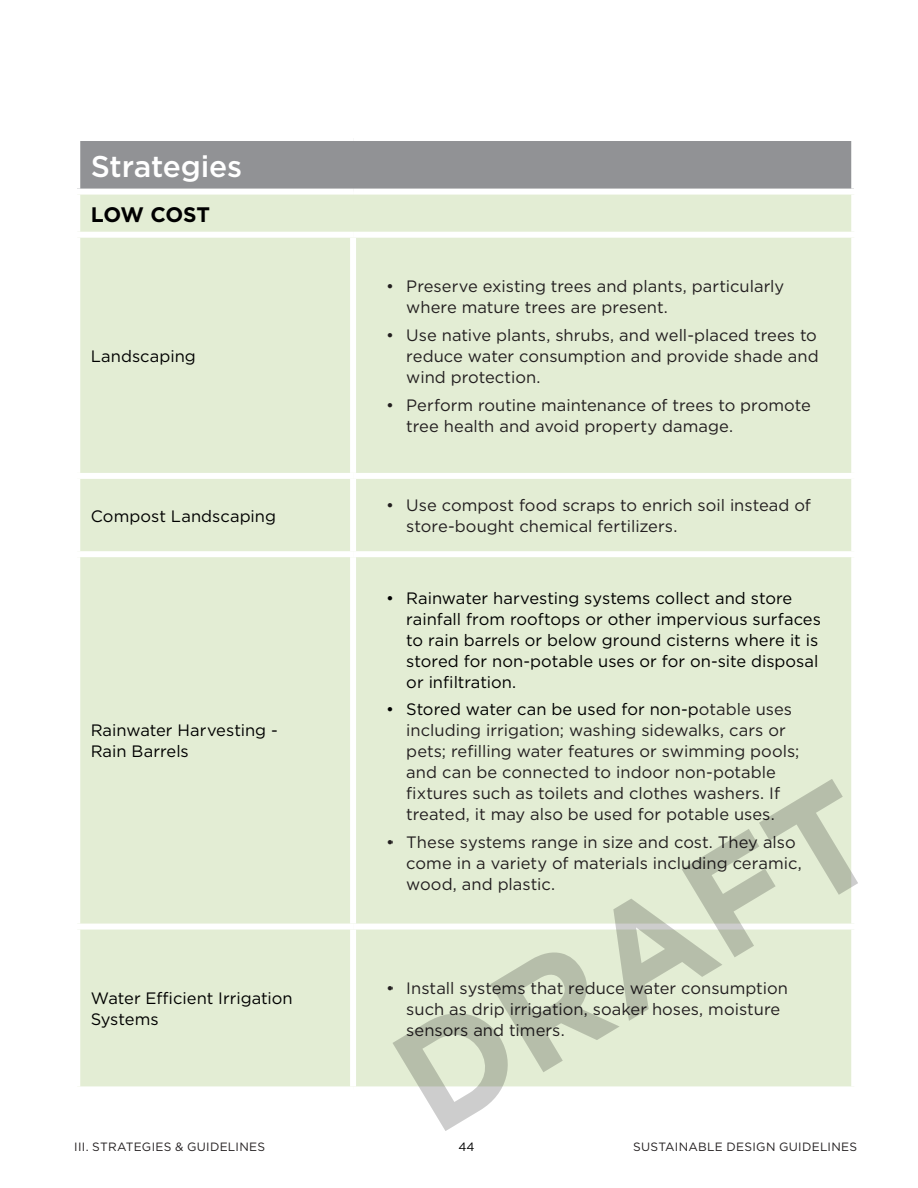
<style>
.page{position:relative;width:918px;height:1188px;background:#fff}
.page>*{position:absolute;margin:0;border:0;box-sizing:border-box;transform-origin:0 0}
.t1{font:700 147px "Gotham";color:#000}
.subhead_20_24{font:500 30px "Gotham";letter-spacing:-.005em;color:#fff}
.CHART_HEADER{font:700 21px "Gotham";letter-spacing:-.015em;color:#000}
.t2{font:16.5px/21px "Gotham";color:#231f20}
.text_11_14{font:16.5px/21px "Gotham";color:#000}
.t3{font:12px "Gotham";letter-spacing:.025em;color:#231f20}
.t4{font:12px "Gotham";color:#000}
.s1{color:#000}
</style>
<div class="page">
<div style="left:77px;top:138px;width:777px;height:54px;background:#919295"></div>
<div style="left:80px;top:195px;width:771px;height:891px;background:#e3edd4"></div>
<div style="left:74px;top:135px;width:279px;height:6px;background:#fff"></div>
<div style="left:74px;top:141px;width:6px;height:48px;background:#fff"></div>
<div style="left:353px;top:135px;width:504px;height:6px;background:#fff"></div>
<div style="left:851px;top:141px;width:6px;height:48px;background:#fff"></div>
<div style="left:74px;top:189px;width:279px;height:6px;background:#fff"></div>
<div style="left:353px;top:189px;width:504px;height:6px;background:#fff"></div>
<div style="left:74px;top:232px;width:279px;height:6px;background:#fff"></div>
<div style="left:353px;top:232px;width:504px;height:6px;background:#fff"></div>
<div style="left:350px;top:238px;width:6px;height:235px;background:#fff"></div>
<div style="left:74px;top:473px;width:279px;height:6px;background:#fff"></div>
<div style="left:353px;top:473px;width:504px;height:6px;background:#fff"></div>
<div style="left:350px;top:479px;width:6px;height:72px;background:#fff"></div>
<div style="left:74px;top:551px;width:279px;height:6px;background:#fff"></div>
<div style="left:353px;top:551px;width:504px;height:6px;background:#fff"></div>
<div style="left:350px;top:557px;width:6px;height:367px;background:#fff"></div>
<div style="left:74px;top:924px;width:279px;height:6px;background:#fff"></div>
<div style="left:353px;top:924px;width:504px;height:6px;background:#fff"></div>
<div style="left:350px;top:930px;width:6px;height:156px;background:#fff"></div>
<p class="subhead_20_24" style="left:91px;top:147px;width:153px">Strategies</p>
<p class="CHART_HEADER" style="left:91px;top:200px;width:121px">LOW COST</p>
<p class="text_11_14" style="left:91px;top:345px;width:107px">Landscaping</p>
<p class="t2" style="left:406px;top:275px;width:379px;text-indent:-20px">• Preserve existing trees and plants, particularly where mature trees are present.</p>
<p class="t2" style="left:406px;top:324px;width:414px;text-align:justify;text-indent:-20px">• Use native plants, shrubs, and well-placed trees to reduce water consumption and provide shade and wind protection.</p>
<p class="t2" style="left:406px;top:394px;width:406px;text-indent:-20px">• Perform routine maintenance of trees to promote tree health and avoid property damage.</p>
<p class="text_11_14" style="left:91px;top:505px;width:187px">Compost Landscaping</p>
<p class="t2" style="left:406px;top:494px;width:406px;text-indent:-20px">• Use compost food scraps to enrich soil instead of store-bought chemical fertilizers.</p>
<p class="text_11_14" style="left:406px;top:587px;width:416px;text-indent:-20px">• Rainwater harvesting systems collect and store rainfall from rooftops or other impervious surfaces to rain barrels or below ground cisterns where it is stored for non-potable uses or for on-site disposal or infiltration.</p>
<p class="t2" style="left:406px;top:699px;width:395px;text-indent:-20px"><span class="s1">• Stored water can be used for non-p</span>otable uses including irrigation; washing sidewalks, cars or pets; refilling water features or swimming pools; and can be connected to indoor non-potable fixtures such as toilets and clothes washers. If treated, it may also be used for potable uses.</p>
<p class="t2" style="left:406px;top:832px;width:397px;text-indent:-20px">• These systems range in size and cost. They also come in a variety of materials including ceramic, wood, and plastic.</p>
<p class="text_11_14" style="left:91px;top:720px;width:189px">Rainwater Harvesting -<br>Rain Barrels</p>
<h1 class="t1" style="left:358px;top:1009px;width:532px;rotate:-31deg">DRAFT</h1>
<p class="text_11_14" style="left:91px;top:987px;width:203px">Water Efficient Irrigation<br>Systems</p>
<p class="t2" style="left:406px;top:977px;width:383px;text-indent:-20px">• Install systems that reduce water consumption such as drip irrigation, soaker hoses, moisture sensors and timers.</p>
<p class="t3" style="left:74px;top:1139px;width:192px">III. STRATEGIES &amp; GUIDELINES</p>
<p class="t4" style="left:459px;top:1139px;width:18px">44</p>
<p class="t3" style="left:633px;top:1139px;width:226px">SUSTAINABLE DESIGN GUIDELINES</p>
</div>
